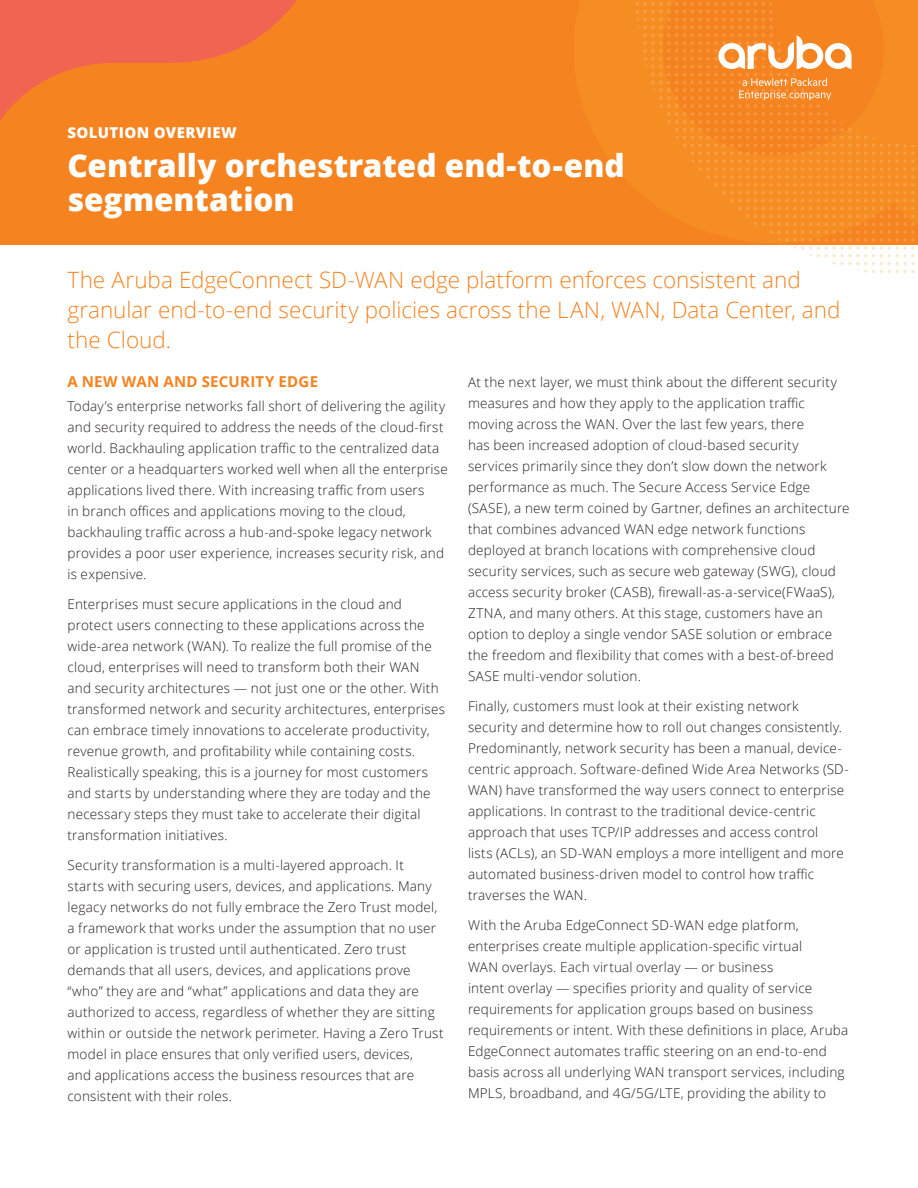
<style>
.page{position:relative;width:918px;height:1188px;background:#fff}
.page>*{position:absolute;margin:0;border:0;box-sizing:border-box;transform-origin:0 0}
.t1{font:800 31.5px/34.5px "Open Sans";color:#fff}
.t2{font:300 22.5px/30px "Open Sans";color:#f58320}
.t3{font:700 15px "Open Sans";letter-spacing:.015em;color:#f58320}
.t4{font:800 15px "Open Sans";letter-spacing:.025em;color:#fff}
.t5{font:300 13.5px/21px "Open Sans";letter-spacing:.015em;color:#231f20}
</style>
<div class="page">
<div style="left:0;top:0;width:918px;height:244px;background:#f58320"></div>
<svg style="left:0;top:0;width:297px;height:121px"></svg>
<svg style="left:636px;top:2px;width:279px;height:271px"></svg>
<p class="t4" style="left:67px;top:121px;width:171px">SOLUTION OVERVIEW</p>
<h1 class="t1" style="left:68px;top:146px;width:559px">Centrally orchestrated end-to-end segmentation</h1>
<h2 class="t2" style="left:68px;top:264px;width:775px">The Aruba EdgeConnect SD-WAN edge platform enforces consistent and granular end-to-end security policies across the LAN, WAN, Data Center, and the Cloud.</h2>
<p class="t3" style="left:68px;top:371px;width:252px">A NEW WAN AND SECURITY EDGE</p>
<p class="t5" style="left:68px;top:395px;width:382px">Today’s enterprise networks fall short of delivering the agility and security required to address the needs of the cloud-first world. Backhauling application traffic to the centralized data center or a headquarters worked well when all the enterprise applications lived there. With increasing traffic from users<br>in branch offices and applications moving to the cloud, backhauling traffic across a hub-and-spoke legacy network provides a poor user experience, increases security risk, and is expensive.</p>
<p class="t5" style="left:68px;top:593px;width:379px">Enterprises must secure applications in the cloud and protect users connecting to these applications across the wide-area network (WAN). To realize the full promise of the cloud, enterprises will need to transform both their WAN and security architectures — not just one or the other. With transformed network and security architectures, enterprises can embrace timely innovations to accelerate productivity, revenue growth, and profitability while containing costs.<br>Realistically speaking, this is a journey for most customers and starts by understanding where they are today and the necessary steps they must take to accelerate their digital transformation initiatives.</p>
<p class="t5" style="left:68px;top:854px;width:378px">Security transformation is a multi-layered approach. It starts with securing users, devices, and applications. Many legacy networks do not fully embrace the Zero Trust model, a framework that works under the assumption that no user or application is trusted until authenticated. Zero trust demands that all users, devices, and applications prove “who” they are and “what” applications and data they are authorized to access, regardless of whether they are sitting within or outside the network perimeter. Having a Zero Trust model in place ensures that only verified users, devices,<br>and applications access the business resources that are consistent with their roles.</p>
<p class="t5" style="left:468px;top:371px;width:383px">At the next layer, we must think about the different security measures and how they apply to the application traffic moving across the WAN. Over the last few years, there<br>has been increased adoption of cloud-based security services primarily since they don’t slow down the network performance as much. The Secure Access Service Edge (SASE), a new term coined by Gartner, defines an architecture that combines advanced WAN edge network functions deployed at branch locations with comprehensive cloud security services, such as secure web gateway (SWG), cloud access security broker (CASB), firewall-as-a-service(FWaaS), ZTNA, and many others. At this stage, customers have an option to deploy a single vendor SASE solution or embrace the freedom and flexibility that comes with a best-of-breed SASE multi-vendor solution.</p>
<p class="t5" style="left:468px;top:695px;width:382px">Finally, customers must look at their existing network security and determine how to roll out changes consistently.<br>Predominantly, network security has been a manual, device&shy;centric approach. Software-defined Wide Area Networks (SD-WAN) have transformed the way users connect to enterprise applications. In contrast to the traditional device-centric approach that uses TCP/IP addresses and access control<br>lists (ACLs), an SD-WAN employs a more intelligent and more automated business-driven model to control how traffic traverses the WAN.</p>
<p class="t5" style="left:468px;top:914px;width:382px">With the Aruba EdgeConnect SD-WAN edge platform, enterprises create multiple application-specific virtual<br>WAN overlays. Each virtual overlay — or business<br>intent overlay — specifies priority and quality of service requirements for application groups based on business requirements or intent. With these definitions in place, Aruba EdgeConnect automates traffic steering on an end-to-end basis across all underlying WAN transport services, including MPLS, broadband, and 4G/5G/LTE, providing the ability to</p>
</div>
